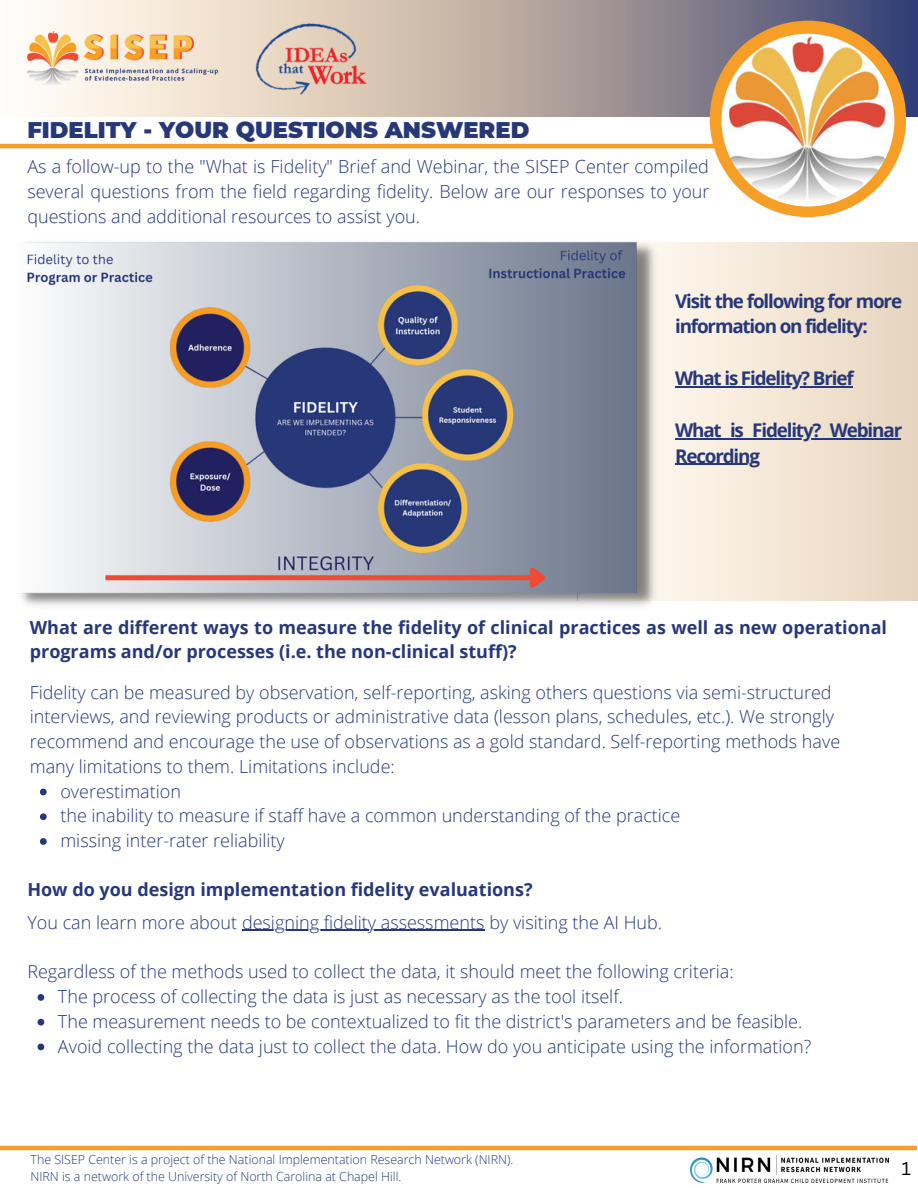
<style>
.page{position:relative;width:918px;height:1188px;background:#fff}
.page>*{position:absolute;margin:0;border:0;box-sizing:border-box;transform-origin:0 0}
.t1{font:900 22.65px "Montserrat";color:#263878}
.t2{font:700 18.9px/25.8px "Open Sans";letter-spacing:-.06em;color:#263878}
.t3{font:300 18px/24.8px "Open Sans";color:#263878}
.t4{font:700 18px/24.8px "Open Sans";color:#263878}
.t5{font:18px "Canva Sans";color:#000}
.t6{font:300 12.45px/16.6px "Open Sans";color:#263878}
</style>
<div class="page">
<svg style="left:36px;top:0;width:882px;height:117px;background:#b6aba8"></svg>
<hr style="left:0;top:144px;width:845px;height:4px;background:#f69e25">
<div style="left:710px;top:21px;width:196px;height:196px;background:#f69e25;border-radius:50%"></div>
<img style="left:722px;top:34px;width:172px;height:173px;border-radius:50%">
<img style="left:27px;top:31px;width:194px;height:54px">
<img style="left:253px;top:21px;width:116px;height:75px">
<img style="left:691px;top:1155px;width:198px;height:27px">
<hr style="left:0;top:1146px;width:917px;height:4px;background:#f69e25">
<svg style="left:660px;top:243px;width:258px;height:358px;background:#f1e4d4"></svg>
<img style="left:19px;top:242px;width:641px;height:364px">
<hr style="left:675px;top:386px;width:178px;height:1px;background:#263878">
<hr style="left:675px;top:438px;width:226px;height:1px;background:#263878">
<hr style="left:675px;top:464px;width:84px;height:1px;background:#263878">
<svg style="left:40px;top:789px;width:7px;height:6px"></svg>
<svg style="left:40px;top:813px;width:7px;height:7px"></svg>
<svg style="left:40px;top:838px;width:7px;height:7px"></svg>
<svg style="left:38px;top:994px;width:6px;height:7px"></svg>
<svg style="left:38px;top:1019px;width:6px;height:7px"></svg>
<svg style="left:38px;top:1044px;width:6px;height:6px"></svg>
<hr style="left:242px;top:930px;width:243px;height:1px;background:#263878">
<p class="t1" style="left:27px;top:116px;width:504px">FIDELITY - YOUR QUESTIONS ANSWERED</p>
<p class="t3" style="left:27px;top:154px;width:684px;text-align:justify">As a follow-up to the "What is Fidelity" Brief and Webinar, the SISEP Center compiled several questions from the field regarding fidelity. Below are our responses to your questions and additional resources to assist you.</p>
<p class="t2" style="left:675px;top:287px;width:229px">Visit the following for more information on fidelity:</p>
<p class="t2" style="left:675px;top:365px;width:180px">What is Fidelity? Brief</p>
<p class="t2" style="left:675px;top:417px;width:229px">What is Fidelity? Webinar<br>Recording</p>
<p class="t4" style="left:30px;top:614px;width:859px">What are different ways to measure the fidelity of clinical practices as well as new operational programs and/or processes (i.e. the non-clinical stuff)?</p>
<p class="t3" style="left:30px;top:679px;width:812px">Fidelity can be measured by observation, self-reporting, asking others questions via semi-structured interviews, and reviewing products or administrative data (lesson plans, schedules, etc.). We strongly recommend and encourage the use of observations as a gold standard. Self-reporting methods have many limitations to them. Limitations include:</p>
<p class="t3" style="left:60px;top:778px;width:621px">overestimation<br>the inability to measure if staff have a common understanding of the practice missing inter-rater reliability</p>
<p class="t4" style="left:27px;top:877px;width:507px">How do you design implementation fidelity evaluations?</p>
<p class="t3" style="left:27px;top:909px;width:636px">You can learn more about designing fidelity assessments by visiting the AI Hub.</p>
<p class="t3" style="left:27px;top:959px;width:708px">Regardless of the methods used to collect the data, it should meet the following criteria:</p>
<p class="t3" style="left:58px;top:984px;width:755px">The process of collecting the data is just as necessary as the tool itself.<br>The measurement needs to be contextualized to fit the district's parameters and be feasible.<br>Avoid collecting the data just to collect the data. How do you anticipate using the information?</p>
<p class="t6" style="left:31px;top:1151px;width:484px">The SISEP Center is a project of the National Implementation Research Network (NIRN).<br>NIRN is a network of the University of North Carolina at Chapel Hill.</p>
<p class="t5" style="left:901px;top:1156px;width:11px">1</p>
</div>
